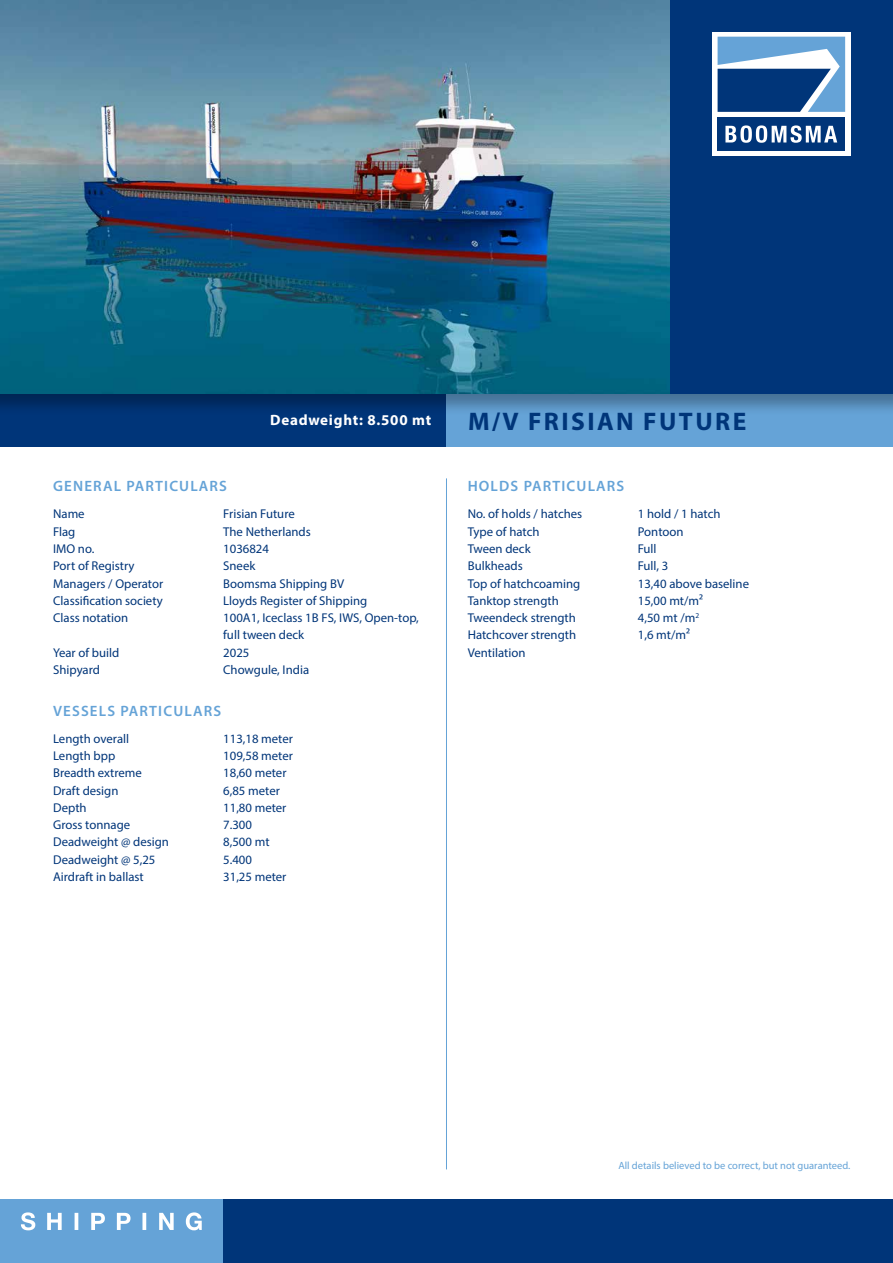
<style>
.page{position:relative;width:893px;height:1263px;background:#fff}
.page>*{position:absolute;margin:0;border:0;box-sizing:border-box;transform-origin:0 0}
.t1{font:700 25.5px "Myriad Pro";letter-spacing:.095em;color:#003579}
.t2{font:600 15px "Myriad Pro";letter-spacing:.075em;color:#65a3d7}
.t3{font:700 15px "Myriad Pro";letter-spacing:.05em;color:#fff}
.t4{font:12.75px/17.2px "Myriad Pro";color:#003579}
.t5{font:10.5px "Myriad Pro";color:#65a3d7}
</style>
<div class="page">
<div style="left:0;top:0;width:893px;height:446px;background:#003579"></div>
<div style="left:446px;top:346px;width:447px;height:100px;background:#65a3d7"></div>
<div style="left:0;top:0;width:893px;height:416px;background:#000;opacity:.3"></div>
<div style="left:0;top:0;width:893px;height:393px;background:#003579"></div>
<div style="left:0;top:1199px;width:893px;height:64px;background:#003579"></div>
<div style="left:0;top:1199px;width:223px;height:64px;background:#65a3d7"></div>
<svg style="left:21px;top:1212px;width:181px;height:18px"></svg>
<div style="left:712px;top:32px;width:138px;height:124px;background:#fff"></div>
<div style="left:718px;top:117px;width:127px;height:34px;background:#003579"></div>
<svg style="left:725px;top:125px;width:112px;height:18px"></svg>
<svg style="left:718px;top:37px;width:127px;height:75px"></svg>
<hr style="left:446px;top:478px;width:1px;height:691px;background:#65a3d7">
<img style="left:0;top:0;width:670px;height:393px">
<p class="t3" style="left:270px;top:410px;width:163px">Deadweight: 8.500 mt</p>
<h1 class="t1" style="left:468px;top:405px;width:280px">M/V FRISIAN FUTURE</h1>
<p class="t2" style="left:53px;top:477px;width:175px">GENERAL PARTICULARS</p>
<p class="t4" style="left:53px;top:505px;width:33px">Name</p>
<p class="t4" style="left:223px;top:505px;width:73px">Frisian Future</p>
<p class="t4" style="left:53px;top:523px;width:24px">Flag</p>
<p class="t4" style="left:223px;top:523px;width:89px">The Netherlands</p>
<p class="t4" style="left:53px;top:540px;width:43px">IMO no.</p>
<p class="t4" style="left:223px;top:540px;width:47px">1036824</p>
<p class="t4" style="left:53px;top:557px;width:83px">Port of Registry</p>
<p class="t4" style="left:223px;top:557px;width:34px">Sneek</p>
<p class="t4" style="left:53px;top:574px;width:112px">Managers / Operator</p>
<p class="t4" style="left:223px;top:574px;width:122px">Boomsma Shipping BV</p>
<p class="t4" style="left:53px;top:592px;width:111px">Classification society</p>
<p class="t4" style="left:223px;top:592px;width:146px">Lloyds Register of Shipping</p>
<p class="t4" style="left:53px;top:609px;width:77px">Class notation</p>
<p class="t4" style="left:223px;top:609px;width:197px">100A1, Iceclass 1B FS, IWS, Open-top, full tween deck</p>
<p class="t4" style="left:53px;top:643px;width:68px">Year of build</p>
<p class="t4" style="left:223px;top:643px;width:28px">2025</p>
<p class="t4" style="left:53px;top:661px;width:48px">Shipyard</p>
<p class="t4" style="left:223px;top:661px;width:87px">Chowgule, India</p>
<p class="t2" style="left:53px;top:701px;width:169px">VESSELS PARTICULARS</p>
<p class="t4" style="left:53px;top:730px;width:78px">Length overall</p>
<p class="t4" style="left:223px;top:730px;width:71px">113,18 meter</p>
<p class="t4" style="left:53px;top:747px;width:64px">Length bpp</p>
<p class="t4" style="left:223px;top:747px;width:71px">109,58 meter</p>
<p class="t4" style="left:53px;top:764px;width:90px">Breadth extreme</p>
<p class="t4" style="left:223px;top:764px;width:65px">18,60 meter</p>
<p class="t4" style="left:53px;top:781px;width:67px">Draft design</p>
<p class="t4" style="left:223px;top:781px;width:58px">6,85 meter</p>
<p class="t4" style="left:53px;top:799px;width:35px">Depth</p>
<p class="t4" style="left:223px;top:799px;width:65px">11,80 meter</p>
<p class="t4" style="left:53px;top:816px;width:79px">Gross tonnage</p>
<p class="t4" style="left:223px;top:816px;width:30px">7.300</p>
<p class="t4" style="left:53px;top:833px;width:117px">Deadweight @ design</p>
<p class="t4" style="left:223px;top:833px;width:48px">8,500 mt</p>
<p class="t4" style="left:53px;top:850px;width:104px">Deadweight @ 5,25</p>
<p class="t4" style="left:223px;top:850px;width:30px">5.400</p>
<p class="t4" style="left:53px;top:868px;width:92px">Airdraft in ballast</p>
<p class="t4" style="left:223px;top:868px;width:65px">31,25 meter</p>
<p class="t2" style="left:468px;top:477px;width:158px">HOLDS PARTICULARS</p>
<p class="t4" style="left:468px;top:505px;width:116px">No. of holds / hatches</p>
<p class="t4" style="left:638px;top:505px;width:84px">1 hold / 1 hatch</p>
<p class="t4" style="left:468px;top:523px;width:73px">Type of hatch</p>
<p class="t4" style="left:638px;top:523px;width:47px">Pontoon</p>
<p class="t4" style="left:468px;top:540px;width:64px">Tween deck</p>
<p class="t4" style="left:638px;top:540px;width:20px">Full</p>
<p class="t4" style="left:468px;top:557px;width:56px">Bulkheads</p>
<p class="t4" style="left:638px;top:557px;width:32px">Full, 3</p>
<p class="t4" style="left:468px;top:574px;width:114px">Top of hatchcoaming</p>
<p class="t4" style="left:638px;top:574px;width:113px">13,40 above baseline</p>
<p class="t4" style="left:468px;top:592px;width:93px">Tanktop strength</p>
<p class="t4" style="left:638px;top:592px;width:67px">15,00 mt/m²</p>
<p class="t4" style="left:468px;top:609px;width:110px">Tweendeck strength</p>
<p class="t4" style="left:638px;top:609px;width:63px">4,50 mt /m<sup>2</sup></p>
<p class="t4" style="left:468px;top:626px;width:110px">Hatchcover strength</p>
<p class="t4" style="left:638px;top:626px;width:54px">1,6 mt/m²</p>
<p class="t4" style="left:468px;top:643px;width:59px">Ventilation</p>
<p class="t5" style="left:618px;top:1159px;width:234px">All details believed to be correct, but not guaranteed.</p>
</div>
